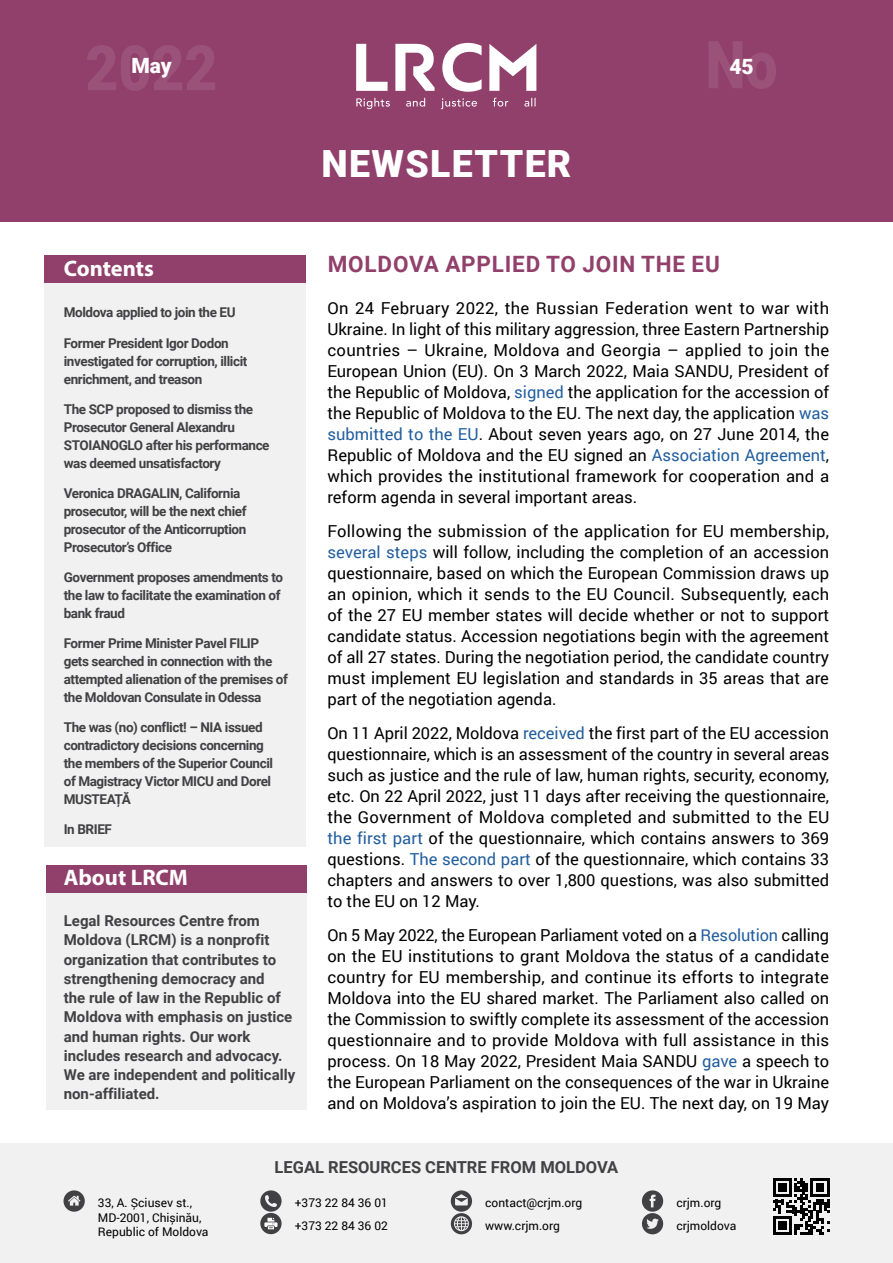
<style>
.page{position:relative;width:893px;height:1263px;background:#fff}
.page>*{position:absolute;margin:0;border:0;box-sizing:border-box;transform-origin:0 0}
.t1{font:900 66.15px "Roboto";color:#fff;scale:.86 1}
.t2{font:900 62.7px "Roboto";color:#fff;scale:.91 1}
.t3{font:900 37.5px "Roboto";letter-spacing:.035em;color:#fff}
.t4{font:700 22.5px "Roboto";letter-spacing:.035em;color:#91406b}
.t5{font:700 22.5px "Myriad Pro";color:#fff}
.t6{font:900 21px "Roboto";color:#fff}
.t7{font:16.5px/21px "Roboto";color:#000;text-align:justify}
.t8{font:700 16.5px "Roboto";color:#414042}
.t9{font:700 15px/19.2px "Roboto";color:#414042}
.t10{font:700 13.5px/17.9px "Roboto";letter-spacing:-.03em;color:#414042}
.t11{font:12px/23px "Roboto";color:#000}
.s1{color:#215e9e}
</style>
<div class="page">
<div style="left:46px;top:865px;width:260px;height:244px;background:#f1f1f2"></div>
<div style="left:46px;top:865px;width:260px;height:28px;background:#91406b"></div>
<div style="left:45px;top:255px;width:261px;height:592px;background:#f1f1f2"></div>
<div style="left:45px;top:255px;width:261px;height:28px;background:#91406b"></div>
<div style="left:0;top:0;width:893px;height:221px;background:#91406b"></div>
<svg style="left:442px;top:43px;width:40px;height:49px"></svg>
<svg style="left:395px;top:44px;width:40px;height:47px"></svg>
<svg style="left:489px;top:44px;width:47px;height:47px"></svg>
<svg style="left:356px;top:44px;width:32px;height:47px"></svg>
<svg style="left:356px;top:98px;width:180px;height:11px"></svg>
<div style="left:1px;top:1144px;width:892px;height:119px;background:#f1f1f2"></div>
<svg style="left:64px;top:1190px;width:21px;height:22px"></svg>
<svg style="left:260px;top:1190px;width:22px;height:22px"></svg>
<svg style="left:260px;top:1213px;width:22px;height:21px"></svg>
<svg style="left:264px;top:1218px;width:13px;height:11px"></svg>
<svg style="left:451px;top:1190px;width:21px;height:44px"></svg>
<svg style="left:642px;top:1190px;width:21px;height:44px"></svg>
<svg style="left:773px;top:1178px;width:56px;height:57px"></svg>
<h2 class="t2" style="left:85px;top:24px;width:147px">2022</h2>
<p class="t6" style="left:131px;top:51px;width:42px">May</p>
<h3 class="t3" style="left:321px;top:138px;width:251px">NEWSLETTER</h3>
<h1 class="t1" style="left:705px;top:18px;width:85px">No</h1>
<p class="t6" style="left:729px;top:52px;width:26px">45</p>
<h3 class="t5" style="left:64px;top:253px;width:92px">Contents</h3>
<p class="t10" style="left:64px;top:303px;width:173px">Moldova applied to join the EU</p>
<p class="t10" style="left:64px;top:334px;width:185px">Former President Igor Dodon investigated for corruption, illicit enrichment, and treason</p>
<p class="t10" style="left:64px;top:400px;width:207px">The SCP proposed to dismiss the<br>Prosecutor General Alexandru<br>STOIANOGLO after his performance was deemed unsatisfactory</p>
<p class="t10" style="left:64px;top:484px;width:184px">Veronica DRAGALIN, California prosecutor, will be the next chief prosecutor of the Anticorruption<br>Prosecutor’s Office</p>
<p class="t10" style="left:64px;top:568px;width:221px">Government proposes amendments to the law to facilitate the examination of bank fraud</p>
<p class="t10" style="left:64px;top:634px;width:226px">Former Prime Minister Pavel FILIP<br>gets searched in connection with the attempted alienation of the premises of the Moldovan Consulate in Odessa</p>
<p class="t10" style="left:64px;top:718px;width:211px">The was (no) conflict! – NIA issued contradictory decisions concerning the members of the Superior Council of Magistracy Victor MICU and Dorel<br>MUSTEAȚĂ</p>
<p class="t10" style="left:64px;top:820px;width:50px">In BRIEF</p>
<h3 class="t5" style="left:64px;top:863px;width:126px">About LRCM</h3>
<p class="t9" style="left:64px;top:910px;width:233px">Legal Resources Centre from<br>Moldova (LRCM) is a nonprofit organization that contributes to strengthening democracy and<br>the rule of law in the Republic of<br>Moldova with emphasis on justice and human rights. Our work includes research and advocacy.<br>We are independent and politically non-affiliated.</p>
<h3 class="t4" style="left:328px;top:248px;width:393px">MOLDOVA APPLIED TO JOIN THE EU</h3>
<p class="t7" style="left:327px;top:297px;width:503px">On 24 February 2022, the Russian Federation went to war with Ukraine. In light of this military aggression, three Eastern Partnership countries – Ukraine, Moldova and Georgia – applied to join the European Union (EU). On 3 March 2022, Maia SANDU, President of the Republic of Moldova, <span class="s1">signed</span> the application for the accession of the Republic of Moldova to the EU. The next day, the application <span class="s1">was submitted to the EU</span>. About seven years ago, on 27 June 2014, the Republic of Moldova and the EU signed an <span class="s1">Association Agreement</span>, which provides the institutional framework for cooperation and a reform agenda in several important areas.</p>
<p class="t7" style="left:327px;top:520px;width:503px">Following the submission of the application for EU membership, <span class="s1">several steps</span> will follow, including the completion of an accession questionnaire, based on which the European Commission draws up an opinion, which it sends to the EU Council. Subsequently, each of the 27 EU member states will decide whether or not to support candidate status. Accession negotiations begin with the agreement of all 27 states. During the negotiation period, the candidate country must implement EU legislation and standards in 35 areas that are part of the negotiation agenda.</p>
<p class="t7" style="left:327px;top:722px;width:503px">On 11 April 2022, Moldova <span class="s1">received</span> the first part of the EU accession questionnaire, which is an assessment of the country in several areas such as justice and the rule of law, human rights, security, economy, etc. On 22 April 2022, just 11 days after receiving the questionnaire, the Government of Moldova completed and submitted to the EU <span class="s1">the first part</span> of the questionnaire, which contains answers to 369 questions. <span class="s1">The second part</span> of the questionnaire, which contains 33 chapters and answers to over 1,800 questions, was also submitted to the EU on 12 May.</p>
<p class="t7" style="left:327px;top:924px;width:503px">On 5 May 2022, the European Parliament voted on a <span class="s1">Resolution</span> calling on the EU institutions to grant Moldova the status of a candidate country for EU membership, and continue its efforts to integrate Moldova into the EU shared market. The Parliament also called on the Commission to swiftly complete its assessment of the accession questionnaire and to provide Moldova with full assistance in this process. On 18 May 2022, President Maia SANDU <span class="s1">gave</span> a speech to the European Parliament on the consequences of the war in Ukraine and on Moldova’s aspiration to join the EU. The next day, on 19 May</p>
<p class="t8" style="left:275px;top:1155px;width:345px">LEGAL RESOURCES CENTRE FROM MOLDOVA</p>
<p class="t11" style="left:98px;top:1195px;width:112px;line-height:14.4px">33, A. Șciusev st.,<br>MD-2001, Chișinău,<br>Republic of Moldova</p>
<p class="t11" style="left:295px;top:1191px;width:95px">+373 22 84 36 01 +373 22 84 36 02</p>
<p class="t11" style="left:485px;top:1191px;width:98px">contact@crjm.org www.crjm.org</p>
<p class="t11" style="left:676px;top:1191px;width:62px">crjm.org crjmoldova</p>
</div>
